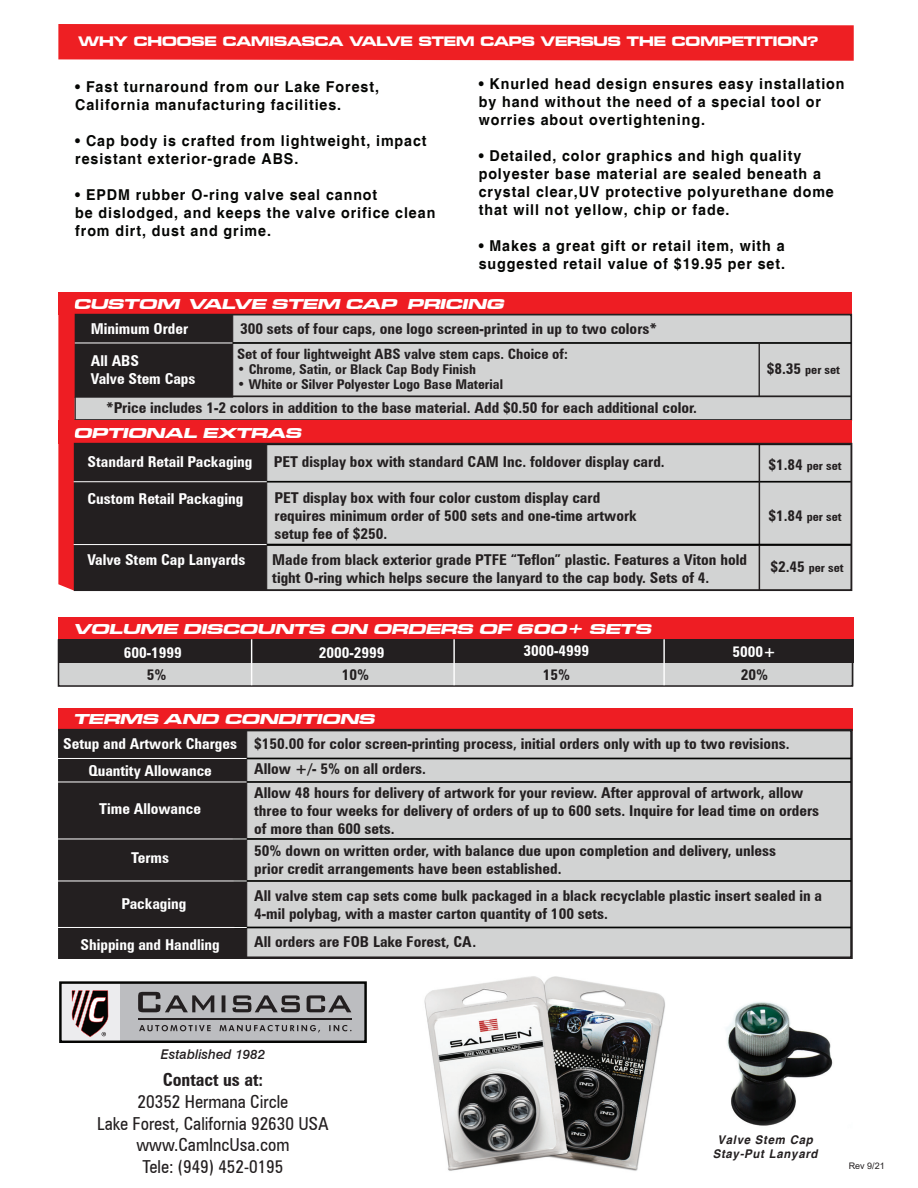
<style>
.page{position:relative;width:918px;height:1188px;background:#fff}
.page>*{position:absolute;margin:0;border:0;box-sizing:border-box;transform-origin:0 0}
.t1{font:condensed 18px/21.5px "Zurich BT";color:#231f20;text-align:center}
.t2{font:700 condensed 18px "Zurich BT";color:#231f20}
.t3{font:700 condensed 15px/18px "Zurich BT";color:#231f20;scale:1.04 1}
.t4{font:700 15px/18px "Helvetica";letter-spacing:.065em;color:#040503;scale:.95 1}
.t5{font:700 condensed 15px/18px "Zurich BT";color:#fff;scale:1.04 1}
.t6{font:italic 14.85px "Microgramma D Bold Exte";color:#fff;scale:1.24 1}
.t7{font:14.25px "Microgramma D Bold Exte";color:#fff;scale:1.05 1}
.t8{font:700 condensed 14.25px "Zurich BT";color:#231f20;scale:1.04 1}
.t9{font:700 condensed 13.5px "Zurich BT";color:#231f20;scale:1.04 1}
.t10{font:italic 500 13.35px "Swiss 721 BT";color:#231f20}
.t11{font:700 condensed 12px "Zurich BT";color:#231f20;scale:1.04 1}
.t12{font:italic 700 12px/14.4px "Helvetica";letter-spacing:.065em;color:#231f20;text-align:center;scale:.95 1}
.t13{font:9px "Arial";color:#231f20}
.s1{font-size:15px}
.s2{font-family:"Zurich Cn BT";font-stretch:normal;font-size:15px}
.s3{color:#fff}
</style>
<div class="page">
<img style="left:424px;top:976px;width:241px;height:195px">
<div style="left:74px;top:446px;width:778px;height:143px;background:#d2d3d3"></div>
<div style="left:225px;top:315px;width:625px;height:81px;background:#d2d3d3"></div>
<div style="left:74px;top:395px;width:778px;height:25px;background:#d2d3d3"></div>
<svg style="left:58px;top:24px;width:796px;height:37px;background:#ee282c"></svg>
<div style="left:73px;top:312px;width:160px;height:85px;background:#231f20"></div>
<div style="left:58px;top:292px;width:794px;height:23px;background:#ee1d23"></div>
<div style="left:71px;top:314px;width:781px;height:107px;border:2px solid #231f20"></div>
<svg style="left:57px;top:657px;width:1px;height:13px"></svg>
<svg style="left:59px;top:981px;width:308px;height:62px;background:#989698"></svg>
<hr style="left:75px;top:343px;width:157px;height:1px;background:#fff">
<hr style="left:233px;top:342px;width:618px;height:2px;background:#040503">
<div style="left:58px;top:421px;width:794px;height:23px;background:#ee1d23"></div>
<div style="left:75px;top:443px;width:192px;height:147px;background:#231f20"></div>
<hr style="left:267px;top:481px;width:584px;height:2px;background:#040503">
<hr style="left:267px;top:544px;width:584px;height:2px;background:#231f20">
<div style="left:58px;top:617px;width:796px;height:23px;background:#ee1d23"></div>
<div style="left:58px;top:640px;width:795px;height:23px;background:#231f20"></div>
<div style="left:58px;top:663px;width:795px;height:23px;background:#d2d3d3"></div>
<div style="left:58px;top:639px;width:795px;height:48px;border:2px solid #231f20"></div>
<hr style="left:251px;top:639px;width:1px;height:46px;background:#fff">
<hr style="left:453px;top:639px;width:2px;height:46px;background:#fff">
<hr style="left:663px;top:639px;width:2px;height:46px;background:#fff">
<div style="left:225px;top:731px;width:625px;height:226px;background:#d2d3d3"></div>
<div style="left:60px;top:727px;width:187px;height:231px;background:#231f20"></div>
<div style="left:58px;top:708px;width:795px;height:23px;background:#ee1d23"></div>
<div style="left:58px;top:729px;width:795px;height:230px;border:3px solid #231f20"></div>
<hr style="left:57px;top:758px;width:190px;height:1px;background:#fff">
<hr style="left:247px;top:758px;width:605px;height:1px;background:#040503">
<hr style="left:233px;top:838px;width:618px;height:2px;background:#040503">
<hr style="left:56px;top:838px;width:191px;height:1px;background:#fff">
<hr style="left:57px;top:781px;width:190px;height:1px;background:#fff">
<hr style="left:247px;top:781px;width:604px;height:2px;background:#040503">
<hr style="left:234px;top:880px;width:617px;height:2px;background:#040503">
<hr style="left:57px;top:880px;width:190px;height:1px;background:#fff">
<hr style="left:234px;top:927px;width:617px;height:1px;background:#040503">
<hr style="left:57px;top:927px;width:190px;height:1px;background:#fff">
<hr style="left:759px;top:444px;width:1px;height:146px;background:#231f20">
<hr style="left:759px;top:342px;width:1px;height:54px;background:#231f20">
<div style="left:74px;top:443px;width:778px;height:148px;border:2px solid #231f20"></div>
<hr style="left:233px;top:395px;width:619px;height:2px;background:#231f20">
<hr style="left:74px;top:544px;width:193px;height:1px;background:#fff">
<hr style="left:267px;top:544px;width:584px;height:1px;background:#040503">
<hr style="left:74px;top:481px;width:193px;height:1px;background:#fff">
<img style="left:726px;top:1002px;width:107px;height:124px">
<svg style="left:58px;top:313px;width:18px;height:278px;background:#db2429"></svg>
<p class="t7" style="left:79px;top:32px;width:706px">WHY CHOOSE CAMISASCA VALVE STEM CAPS VERSUS THE COMPETITION?</p>
<p class="t4" style="left:75px;top:78px;width:321px">• Fast turnaround from our Lake Forest,<br>California manufacturing facilities.</p>
<p class="t4" style="left:75px;top:132px;width:372px">• Cap body is crafted from lightweight, impact resistant exterior-grade ABS.</p>
<p class="t4" style="left:75px;top:186px;width:381px">• EPDM rubber O-ring valve seal cannot<br>be dislodged, and keeps the valve orifice clean from dirt, dust and grime.</p>
<p class="t4" style="left:479px;top:76px;width:387px">• Knurled head design ensures easy installation by hand without the need of a special tool or worries about overtightening.</p>
<p class="t4" style="left:479px;top:148px;width:375px">• Detailed, color graphics and high quality polyester base material are sealed beneath a crystal clear,UV protective polyurethane dome that will not yellow, chip or fade.</p>
<p class="t4" style="left:479px;top:238px;width:324px">• Makes a great gift or retail item, with a suggested retail value of $19.95 per set.</p>
<p class="t6" style="left:73px;top:294px;width:352px">CUSTOM VALVE STEM CAP PRICING</p>
<p class="t5" style="left:91px;top:319px;width:95px">Minimum Order</p>
<p class="t3" style="left:240px;top:319px;width:403px">300 sets of four caps, one logo screen-printed in up to two colors*</p>
<p class="t8" style="left:237px;top:346px;width:320px">Set of four lightweight ABS valve stem caps. Choice of:</p>
<p class="t9" style="left:237px;top:361px;width:231px">• Chrome, Satin, or Black Cap Body Finish</p>
<p class="t11" style="left:767px;top:363px;width:72px"><span class="s1">$8.35</span> per set</p>
<p class="t9" style="left:237px;top:376px;width:257px">• White or Silver Polyester Logo Base Material</p>
<p class="t3" style="left:106px;top:399px;width:570px">*Price includes 1-2 colors in addition to the base material. Add $0.50 for each additional color.</p>
<p class="t6" style="left:73px;top:423px;width:188px">OPTIONAL EXTRAS</p>
<p class="t5" style="left:91px;top:352px;width:102px">All ABS<br>Valve Stem Caps</p>
<p class="t5" style="left:87px;top:452px;width:160px">Standard Retail Packaging</p>
<p class="t3" style="left:274px;top:453px;width:377px">PET display box with standard CAM Inc. foldover display card.</p>
<p class="t3" style="left:275px;top:489px;width:350px">PET display box with four color custom display card requires minimum order of 500 sets and one-time artwork</p>
<p class="t5" style="left:87px;top:489px;width:151px">Custom Retail Packaging</p>
<p class="t3" style="left:275px;top:525px;width:110px">setup fee of $250.</p>
<p class="t11" style="left:768px;top:459px;width:72px"><span class="s1">$</span><span class="s2">1.84</span> per set</p>
<p class="t11" style="left:768px;top:510px;width:72px"><span class="s1">$</span><span class="s2">1.84</span> per set</p>
<p class="t5" style="left:87px;top:551px;width:153px">Valve Stem Cap Lanyards</p>
<p class="t3" style="left:272px;top:551px;width:458px">Made from black exterior grade PTFE “Teflon” plastic. Features a Viton hold tight O-ring which helps secure the lanyard to the cap body. Sets of 4.</p>
<p class="t11" style="left:770px;top:561px;width:72px"><span class="s1">$2.45</span> per set</p>
<p class="t6" style="left:74px;top:619px;width:470px">VOLUME DISCOUNTS ON ORDERS OF 600+ SETS</p>
<p class="t5" style="left:124px;top:643px;width:57px">600-1999</p>
<p class="t5" style="left:319px;top:643px;width:65px">2000-2999</p>
<p class="t5" style="left:524px;top:642px;width:65px">3000-4999</p>
<p class="t5" style="left:733px;top:643px;width:44px">5000+</p>
<p class="t3" style="left:147px;top:666px;width:20px">5%</p>
<p class="t3" style="left:342px;top:666px;width:28px">10%</p>
<p class="t3" style="left:543px;top:666px;width:28px">15%</p>
<p class="t3" style="left:741px;top:666px;width:28px">20%</p>
<p class="t6" style="left:73px;top:709px;width:247px">TERMS AND CONDITIONS</p>
<p class="t3" style="left:254px;top:731px;width:516px;line-height:25.2px;text-indent:-191px"><span class="s3">Setup and Artwork Charges</span> $150.00 for color screen-printing process, initial orders only with up to two revisions.<br>Allow +/- 5% on all orders.</p>
<p class="t5" style="left:99px;top:800px;width:99px">Time Allowance</p>
<p class="t5" style="left:88px;top:761px;width:120px">Quantity Allowance</p>
<p class="t3" style="left:254px;top:783px;width:545px">Allow 48 hours for delivery of artwork for your review. After approval of artwork, allow three to four weeks for delivery of orders of up to 600 sets. Inquire for lead time on orders of more than 600 sets.</p>
<p class="t5" style="left:131px;top:848px;width:38px">Terms</p>
<p class="t3" style="left:254px;top:842px;width:503px">50% down on written order, with balance due upon completion and delivery, unless prior credit arrangements have been established.</p>
<p class="t5" style="left:122px;top:894px;width:64px">Packaging</p>
<p class="t3" style="left:254px;top:887px;width:548px">All valve stem cap sets come bulk packaged in a black recyclable plastic insert sealed in a<br>4-mil polybag, with a master carton quantity of 100 sets.</p>
<p class="t5" style="left:81px;top:935px;width:135px">Shipping and Handling</p>
<p class="t3" style="left:254px;top:933px;width:215px">All orders are FOB Lake Forest, CA.</p>
<p class="t10" style="left:161px;top:1046px;width:106px">Established 1982</p>
<p class="t2" style="left:163px;top:1068px;width:102px">Contact us at:</p>
<p class="t1" style="left:97px;top:1091px;width:233px">20352 Hermana Circle<br>Lake Forest, California 92630 USA www.CamIncUsa.com<br>Tele: (949) 452-0195</p>
<p class="t12" style="left:713px;top:1133px;width:112px">Valve Stem Cap<br>Stay-Put Lanyard</p>
<p class="t13" style="left:849px;top:1160px;width:38px">Rev 9/21</p>
</div>
